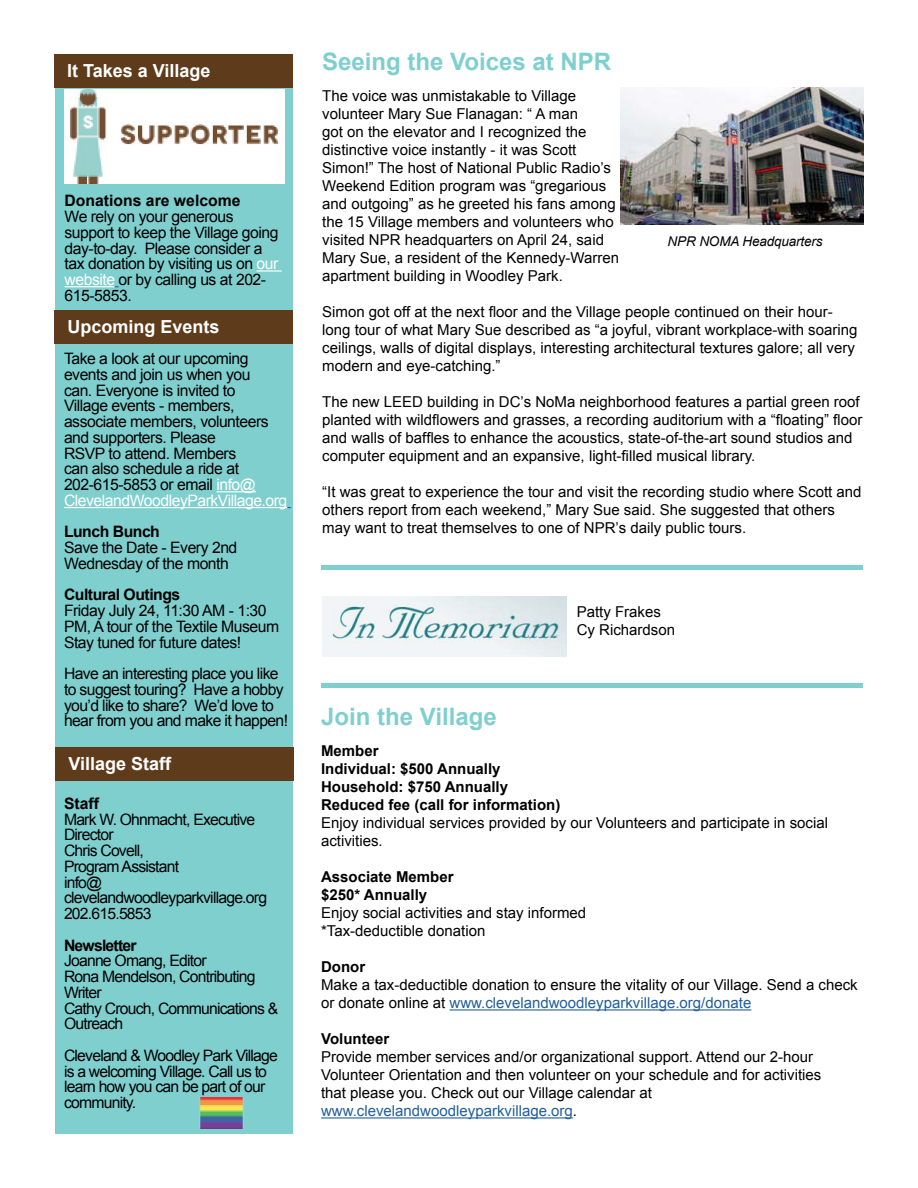
<style>
.page{position:relative;width:918px;height:1188px;background:#fff}
.page>*{position:absolute;margin:0;border:0;box-sizing:border-box;transform-origin:0 0}
.t1{font:700 24px "Arial";color:#7fcfcf}
.t2{font:700 18px "Arial";color:#fff}
.t3{font:15.75px/15.8px "Arial";letter-spacing:-.03em;color:#000}
.t4{font:15.75px/15.8px "Arial";letter-spacing:-.05em;color:#000}
.t5{font:700 15.75px "Arial";letter-spacing:-.03em;color:#000}
.t6{font:700 15.75px "Arial";color:#000}
.t7{font:700 15.75px "Arial";letter-spacing:-.05em;color:#000}
.t8{font:15px/18px "Arial";color:#000}
.t9{font:700 15px/18px "Arial";color:#000}
.t10{font:italic 13.5px "Arial";letter-spacing:-.01em;color:#000}
.s1{color:#fff}
.s2{color:#215e9e}
</style>
<div class="page">
<div style="left:55px;top:54px;width:238px;height:1080px;background:#7fcfcf"></div>
<hr style="left:257px;top:270px;width:25px;height:2px;background:#fff">
<hr style="left:65px;top:286px;width:50px;height:1px;background:#fff">
<img style="left:65px;top:90px;width:219px;height:93px">
<div style="left:54px;top:54px;width:239px;height:34px;background:#5e3b1b"></div>
<div style="left:55px;top:747px;width:239px;height:34px;background:#5e3b1b"></div>
<img style="left:199px;top:1098px;width:44px;height:30px">
<img style="left:621px;top:88px;width:243px;height:137px">
<hr style="left:321px;top:565px;width:542px;height:4px;background:#7fcfcf">
<img style="left:322px;top:596px;width:244px;height:61px">
<div style="left:321px;top:683px;width:542px;height:5px;background:#7fcfcf"></div>
<hr style="left:450px;top:1009px;width:301px;height:2px;background:#215e9e">
<hr style="left:321px;top:1117px;width:252px;height:2px;background:#215e9e">
<hr style="left:216px;top:491px;width:40px;height:1px;background:#fff">
<hr style="left:64px;top:507px;width:223px;height:1px;background:#fff">
<div style="left:54px;top:310px;width:239px;height:34px;background:#5e3b1b"></div>
<p class="t2" style="left:67px;top:59px;width:145px">It Takes a Village</p>
<p class="t6" style="left:65px;top:190px;width:177px">Donations are welcome</p>
<p class="t3" style="left:65px;top:209px;width:215px">We rely on your generous support to keep the Village going day-to-day. Please consider a tax donation by visiting us on <span class="s1">our website</span> or by calling us at 202-<br>615-5853.</p>
<p class="t2" style="left:67px;top:314px;width:154px">Upcoming Events</p>
<p class="t3" style="left:64px;top:351px;width:225px">Take a look at our upcoming events and join us when you<br>can. Everyone is invited to<br>Village events - members, associate members, volunteers and supporters. Please<br>RSVP to attend. Members<br>can also schedule a ride at<br>202-615-5853 or email <span class="s1">info@<br>ClevelandWoodleyParkVillage.org</span></p>
<p class="t5" style="left:64px;top:521px;width:97px">Lunch Bunch</p>
<p class="t3" style="left:64px;top:540px;width:175px">Save the Date - Every 2nd<br>Wednesday of the month</p>
<p class="t5" style="left:64px;top:584px;width:118px">Cultural Outings</p>
<p class="t3" style="left:64px;top:603px;width:217px">Friday July 24, 11:30 AM - 1:30<br>PM, A tour of the Textile Museum<br>Stay tuned for future dates!</p>
<p class="t3" style="left:64px;top:666px;width:226px">Have an interesting place you like to suggest touring? Have a hobby you’d like to share? We’d love to hear from you and make it happen!</p>
<p class="t2" style="left:68px;top:752px;width:104px">Village Staff</p>
<p class="t5" style="left:64px;top:793px;width:36px">Staff</p>
<p class="t4" style="left:64px;top:811px;width:205px">Mark W. Ohnmacht, Executive<br>Director<br>Chris Covell,<br>Program Assistant<br>info@ clevelandwoodleyparkvillage.org<br>202.615.5853</p>
<p class="t7" style="left:64px;top:935px;width:74px">Newsletter</p>
<p class="t4" style="left:64px;top:953px;width:216px">Joanne Omang, Editor<br>Rona Mendelson, Contributing<br>Writer<br>Cathy Crouch, Communications &amp;<br>Outreach</p>
<p class="t4" style="left:64px;top:1048px;width:215px">Cleveland &amp; Woodley Park Village is a welcoming Village. Call us to learn how you can be part of our community.</p>
<h1 class="t1" style="left:322px;top:46px;width:290px">Seeing the Voices at NPR</h1>
<p class="t8" style="left:322px;top:87px;width:299px">The voice was unmistakable to Village volunteer Mary Sue Flanagan: “ A man<br>got on the elevator and I recognized the distinctive voice instantly - it was Scott Simon!” The host of National Public Radio’s Weekend Edition program was “gregarious and outgoing” as he greeted his fans among the 15 Village members and volunteers who visited NPR headquarters on April 24, said Mary Sue, a resident of the Kennedy-Warren apartment building in Woodley Park.</p>
<p class="t8" style="left:322px;top:303px;width:537px">Simon got off at the next floor and the Village people continued on their hour&shy;long tour of what Mary Sue described as “a joyful, vibrant workplace-with soaring ceilings, walls of digital displays, interesting architectural textures galore; all very modern and eye-catching.”</p>
<p class="t8" style="left:322px;top:393px;width:542px">The new LEED building in DC’s NoMa neighborhood features a partial green roof planted with wildflowers and grasses, a recording auditorium with a “floating” floor and walls of baffles to enhance the acoustics, state-of-the-art sound studios and computer equipment and an expansive, light-filled musical library.</p>
<p class="t8" style="left:322px;top:483px;width:541px">“It was great to experience the tour and visit the recording studio where Scott and others report from each weekend,” Mary Sue said. She suggested that others may want to treat themselves to one of NPR’s daily public tours.</p>
<p class="t10" style="left:668px;top:233px;width:157px">NPR NOMA Headquarters</p>
<p class="t8" style="left:577px;top:603px;width:100px">Patty Frakes<br>Cy Richardson</p>
<h1 class="t1" style="left:321px;top:700px;width:177px">Join the Village</h1>
<p class="t9" style="left:321px;top:743px;width:241px">Member<br>Individual: $500 Annually<br>Household: $750 Annually<br>Reduced fee (call for information)</p>
<p class="t8" style="left:321px;top:814px;width:508px">Enjoy individual services provided by our Volunteers and participate in social activities.</p>
<p class="t9" style="left:321px;top:869px;width:134px">Associate Member $250* Annually</p>
<p class="t8" style="left:321px;top:904px;width:267px">Enjoy social activities and stay informed *Tax-deductible donation</p>
<p class="t9" style="left:321px;top:959px;width:46px">Donor</p>
<p class="t8" style="left:321px;top:976px;width:538px">Make a tax-deductible donation to ensure the vitality of our Village. Send a check or donate online at <span class="s2">www.clevelandwoodleyparkvillage.org/donate</span></p>
<p class="t9" style="left:321px;top:1031px;width:70px">Volunteer</p>
<p class="t8" style="left:321px;top:1048px;width:502px">Provide member services and/or organizational support. Attend our 2-hour Volunteer Orientation and then volunteer on your schedule and for activities that please you. Check out our Village calendar at <span class="s2">www.clevelandwoodleyparkvillage.org</span>.</p>
</div>
